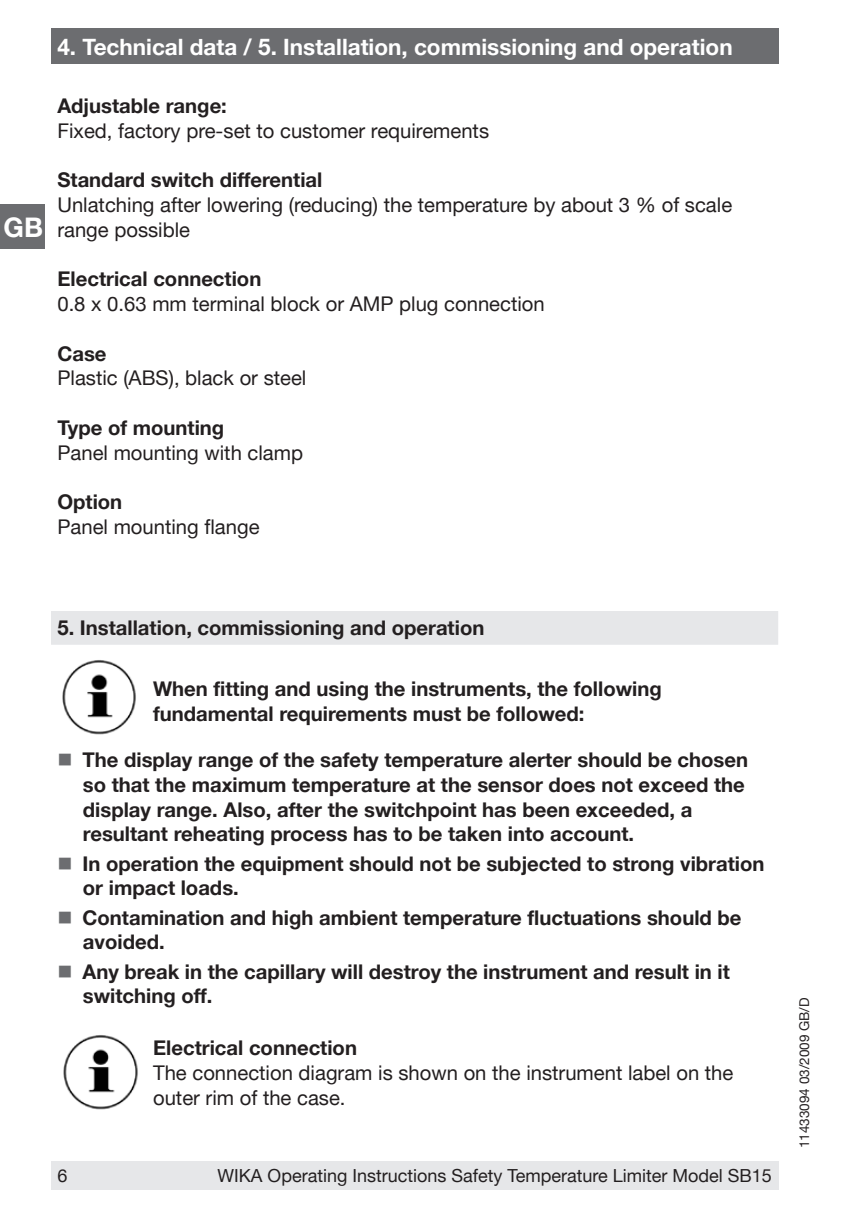
<style>
.page{position:relative;width:842px;height:1212px;background:#fff}
.page>*{position:absolute;margin:0;border:0;box-sizing:border-box;transform-origin:0 0}
.t1{font:700 27px "Helvetica Neue";color:#fff}
.t2{font:700 22.5px "Helvetica Neue";color:#fff}
.t3{font:700 20.25px/24.8px "Helvetica Neue";color:#231f20}
.t4{font:20.25px/24.8px "Helvetica Neue";color:#231f20}
.t5{font:20.25px "Wingdings";color:#6c6d70}
.t6{font:18px "Helvetica Neue";color:#231f20}
.t7{font:13.5px "Helvetica Neue";color:#231f20}
</style>
<div class="page">
<div style="left:51px;top:29px;width:727px;height:35px;background:#6c6d70"></div>
<div style="left:0;top:204px;width:45px;height:45px;background:#6c6d70"></div>
<img style="left:63px;top:1035px;width:75px;height:75px">
<img style="left:62px;top:660px;width:74px;height:75px">
<div style="left:51px;top:1161px;width:727px;height:28px;background:#e6e7e9"></div>
<div style="left:51px;top:611px;width:727px;height:34px;background:#e6e7e9"></div>
<p class="t2" style="left:57px;top:33px;width:677px">4. Technical data / 5. Installation, commissioning and operation</p>
<h1 class="t1" style="left:4px;top:211px;width:41px">GB</h1>
<p class="t3" style="left:57px;top:93px;width:171px">Adjustable range:</p>
<p class="t4" style="left:57px;top:118px;width:433px">Fixed, factory pre-set to customer requirements</p>
<p class="t3" style="left:57px;top:167px;width:267px">Standard switch differential</p>
<p class="t4" style="left:57px;top:192px;width:676px">Unlatching after lowering (reducing) the temperature by about 3 % of scale range possible</p>
<p class="t3" style="left:57px;top:266px;width:205px">Electrical connection</p>
<p class="t4" style="left:57px;top:291px;width:489px">0.8 x 0.63 mm terminal block or AMP plug connection</p>
<p class="t3" style="left:57px;top:341px;width:51px">Case</p>
<p class="t4" style="left:57px;top:365px;width:250px">Plastic (ABS), black or steel</p>
<p class="t3" style="left:57px;top:415px;width:168px">Type of mounting</p>
<p class="t4" style="left:57px;top:440px;width:247px">Panel mounting with clamp</p>
<p class="t3" style="left:57px;top:489px;width:66px">Option</p>
<p class="t4" style="left:57px;top:514px;width:204px">Panel mounting flange</p>
<p class="t3" style="left:57px;top:615px;width:428px">5. Installation, commissioning and operation</p>
<p class="t5" style="left:57px;top:749px;width:17px">■</p>
<p class="t5" style="left:57px;top:852px;width:17px">■</p>
<p class="t5" style="left:57px;top:906px;width:17px">■</p>
<p class="t5" style="left:57px;top:960px;width:17px">■</p>
<p class="t3" style="left:153px;top:676px;width:510px">When fitting and using the instruments, the following fundamental requirements must be followed:</p>
<p class="t3" style="left:83px;top:747px;width:667px">The display range of the safety temperature alerter should be chosen so that the maximum temperature at the sensor does not exceed the display range. Also, after the switchpoint has been exceeded, a resultant reheating process has to be taken into account.</p>
<p class="t3" style="left:83px;top:850px;width:683px">In operation the equipment should not be subjected to strong vibration or impact loads.</p>
<p class="t3" style="left:83px;top:904px;width:660px">Contamination and high ambient temperature fluctuations should be avoided.</p>
<p class="t3" style="left:83px;top:958px;width:649px">Any break in the capillary will destroy the instrument and result in it switching off.</p>
<p class="t3" style="left:153px;top:1035px;width:205px">Electrical connection</p>
<p class="t4" style="left:153px;top:1060px;width:582px">The connection diagram is shown on the instrument label on the outer rim of the case.</p>
<p class="t6" style="left:218px;top:1165px;width:556px">WIKA Operating Instructions Safety Temperature Limiter Model SB15</p>
<p class="t7" style="left:796px;top:1148px;width:152px;rotate:-90deg">11433094 03/2009 GB/D</p>
</div>
